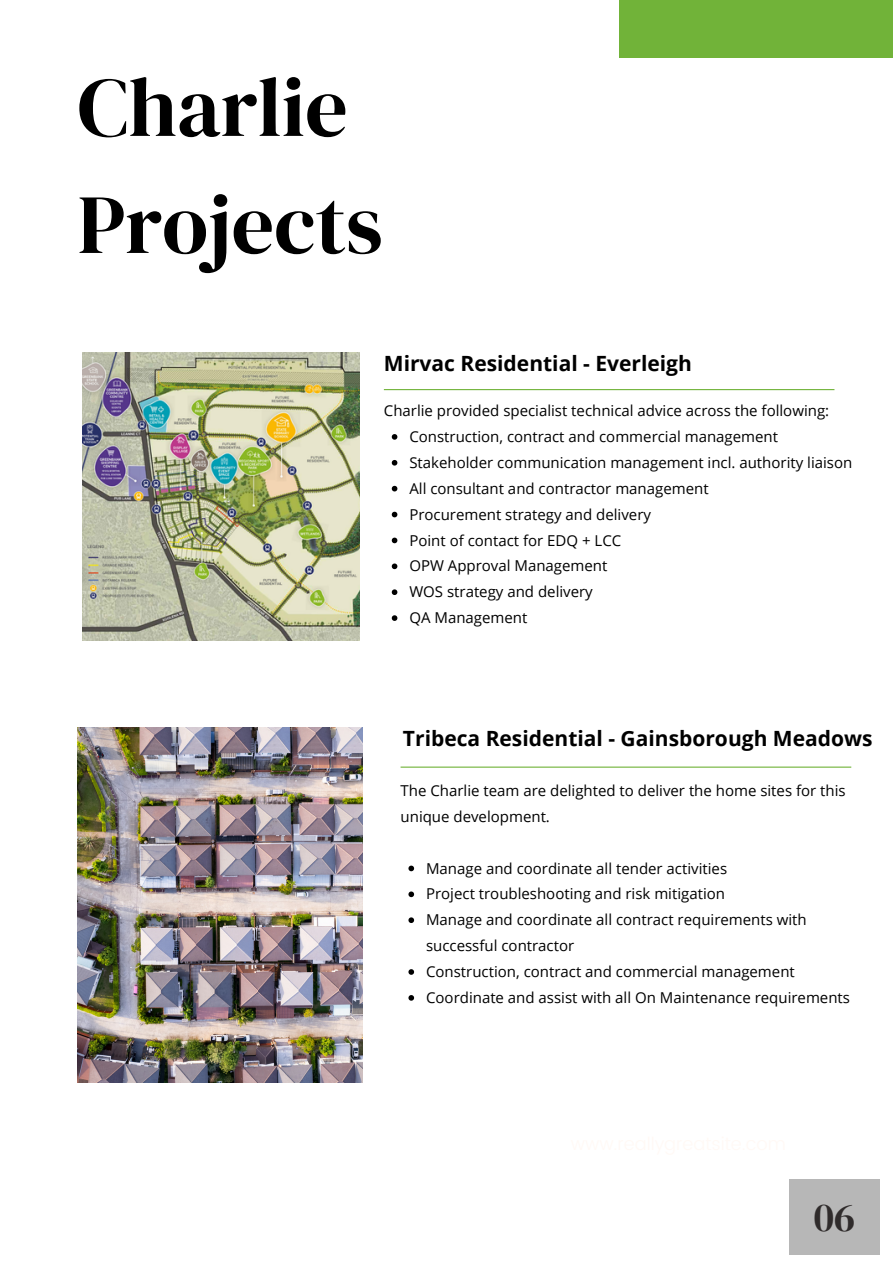
<style>
.page{position:relative;width:893px;height:1264px;background:#fff}
.page>*{position:absolute;margin:0;border:0;box-sizing:border-box;transform-origin:0 0}
.t1{font:84px/117px "DM Serif Display";color:#000}
.t2{font:40.2px "DM Serif Display";color:#2f2b2b}
.t3{font:700 21px "Open Sans";color:#000}
.t4{font:15px/25.8px "Open Sans";color:#000}
</style>
<div class="page">
<img style="left:83px;top:352px;width:277px;height:288px">
<hr style="left:384px;top:389px;width:450px;height:1px;background:#71b339">
<hr style="left:400px;top:766px;width:451px;height:1px;background:#71b339">
<div style="left:619px;top:0;width:273px;height:58px;background:#71b339"></div>
<div style="left:789px;top:1179px;width:90px;height:75px;background:#b7b7b7"></div>
<img style="left:78px;top:727px;width:284px;height:355px">
<svg style="left:392px;top:434px;width:5px;height:5px"></svg>
<svg style="left:392px;top:460px;width:5px;height:5px"></svg>
<svg style="left:392px;top:486px;width:5px;height:5px"></svg>
<svg style="left:392px;top:511px;width:5px;height:6px"></svg>
<svg style="left:392px;top:537px;width:5px;height:6px"></svg>
<svg style="left:392px;top:563px;width:5px;height:6px"></svg>
<svg style="left:392px;top:589px;width:5px;height:6px"></svg>
<svg style="left:392px;top:615px;width:5px;height:6px"></svg>
<svg style="left:408px;top:865px;width:6px;height:6px"></svg>
<svg style="left:408px;top:891px;width:6px;height:6px"></svg>
<svg style="left:408px;top:917px;width:6px;height:6px"></svg>
<svg style="left:408px;top:969px;width:6px;height:5px"></svg>
<svg style="left:408px;top:995px;width:6px;height:5px"></svg>
<h1 class="t1" style="left:78px;top:48px;width:306px">Charlie<br>Projects</h1>
<h3 class="t3" style="left:384px;top:348px;width:309px">Mirvac Residential - Everleigh</h3>
<p class="t4" style="left:409px;top:397px;width:444px;text-indent:-25px">Charlie provided specialist technical advice across the following:<br>Construction, contract and commercial management Stakeholder communication management incl. authority liaison All consultant and contractor management<br>Procurement strategy and delivery<br>Point of contact for EDQ + LCC<br>OPW Approval Management<br>WOS strategy and delivery<br>QA Management</p>
<h3 class="t3" style="left:403px;top:724px;width:471px">Tribeca Residential - Gainsborough Meadows</h3>
<p class="t4" style="left:400px;top:777px;width:446px">The Charlie team are delighted to deliver the home sites for this unique development.</p>
<p class="t4" style="left:426px;top:854px;width:425px">Manage and coordinate all tender activities<br>Project troubleshooting and risk mitigation<br>Manage and coordinate all contract requirements with successful contractor<br>Construction, contract and commercial management Coordinate and assist with all On Maintenance requirements</p>
<h2 class="t2" style="left:813px;top:1189px;width:43px">06</h2>
</div>
